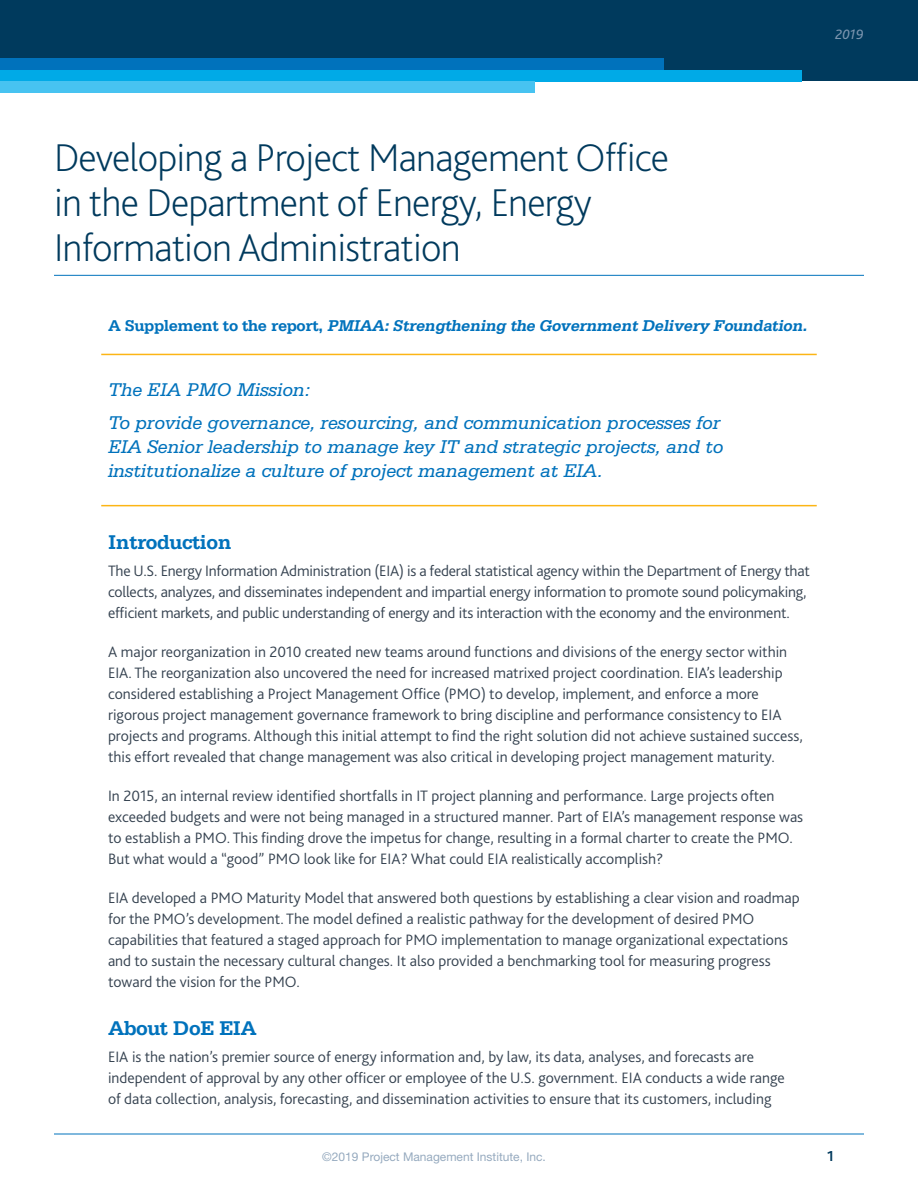
<style>
.page{position:relative;width:918px;height:1188px;background:#fff}
.page>*{position:absolute;margin:0;border:0;box-sizing:border-box;transform-origin:0 0}
.t1{font:200 40.5px/45px "Bliss 2";letter-spacing:-.02em;color:#003a5d}
.t2{font:700 21px "Serifa Std";letter-spacing:-.02em;color:#0072bc}
.t3{font:italic 19.5px/33px "Serifa Std";letter-spacing:-.01em;color:#0072bc}
.t4{font:italic 700 16.5px "Serifa Std";color:#0072bc}
.t5{font:300 15.75px/21px "Bliss 2";color:#354250}
.t6{font:700 15px "Bliss 2";color:#003a5d}
.t7{font:italic 14.25px "Bliss 2";color:#7b95af}
.t8{font:12px "Helvetica Neue LT Std";color:#96aabf}
.s1{font-style:normal}
</style>
<div class="page">
<div style="left:0;top:0;width:918px;height:81px;background:#003a5d"></div>
<div style="left:0;top:58px;width:663px;height:12px;background:#0072bc"></div>
<div style="left:0;top:70px;width:802px;height:11px;background:#00aae7"></div>
<div style="left:0;top:81px;width:535px;height:12px;background:#47c3f1"></div>
<hr style="left:54px;top:1134px;width:810px;height:1px;background:#0072bc">
<hr style="left:54px;top:275px;width:810px;height:1px;background:#0072bc">
<hr style="left:101px;top:354px;width:716px;height:1px;background:#fcb515">
<hr style="left:101px;top:505px;width:716px;height:1px;background:#fcb515">
<p class="t7" style="left:835px;top:25px;width:30px">2019</p>
<h1 class="t1" style="left:54px;top:134px;width:617px">Developing a Project Management Office in the Department of Energy, Energy<br>Information Administration</h1>
<p class="t4" style="left:108px;top:316px;width:704px"><span class="s1">A S u p p l e m e n t t o t h e r e p o r t ,</span> PMIAA:Strengthening the GovernmentDelivery Foundation.</p>
<p class="t3" style="left:108px;top:374px;width:614px">The EIA PMO Mission:<br>To provide governance, resourcing, and communication processes for</p>
<p class="t3" style="left:108px;top:435px;width:617px;line-height:24px">EIA Senior leadership to manage key IT and strategic projects, and to institutionalize a culture of project management at EIA.</p>
<h2 class="t2" style="left:108px;top:529px;width:125px">Introduction</h2>
<p class="t5" style="left:108px;top:560px;width:703px">The U.S. Energy Information Administration (EIA) is a federal statistical agency within the Department of Energy that collects, analyzes, and disseminates independent and impartial energy information to promote sound policymaking, efficient markets, and public understanding of energy and its interaction with the economy and the environment.</p>
<p class="t5" style="left:108px;top:641px;width:696px">A major reorganization in 2010 created new teams around functions and divisions of the energy sector within EIA. The reorganization also uncovered the need for increased matrixed project coordination. EIA’s leadership considered establishing a Project Management Office (PMO) to develop, implement, and enforce a more rigorous project management governance framework to bring discipline and performance consistency to EIA projects and programs. Although this initial attempt to find the right solution did not achieve sustained success, this effort revealed that change management was also critical in developing project management maturity.</p>
<p class="t5" style="left:108px;top:785px;width:697px">In 2015, an internal review identified shortfalls in IT project planning and performance. Large projects often exceeded budgets and were not being managed in a structured manner. Part of EIA’s management response was to establish a PMO. This finding drove the impetus for change, resulting in a formal charter to create the PMO.<br>But what would a “good” PMO look like for EIA? What could EIA realistically accomplish?</p>
<p class="t5" style="left:108px;top:887px;width:693px">EIA developed a PMO Maturity Model that answered both questions by establishing a clear vision and roadmap for the PMO’s development. The model defined a realistic pathway for the development of desired PMO capabilities that featured a staged approach for PMO implementation to manage organizational expectations and to sustain the necessary cultural changes. It also provided a benchmarking tool for measuring progress toward the vision for the PMO.</p>
<h2 class="t2" style="left:108px;top:1015px;width:150px">About DoE EIA</h2>
<p class="t5" style="left:108px;top:1046px;width:678px">EIA is the nation’s premier source of energy information and, by law, its data, analyses, and forecasts are independent of approval by any other officer or employee of the U.S. government. EIA conducts a wide range of data collection, analysis, forecasting, and dissemination activities to ensure that its customers, including</p>
<p class="t8" style="left:322px;top:1150px;width:225px">©2019 Project Management Institute, Inc.</p>
<p class="t6" style="left:827px;top:1147px;width:8px">1</p>
</div>
